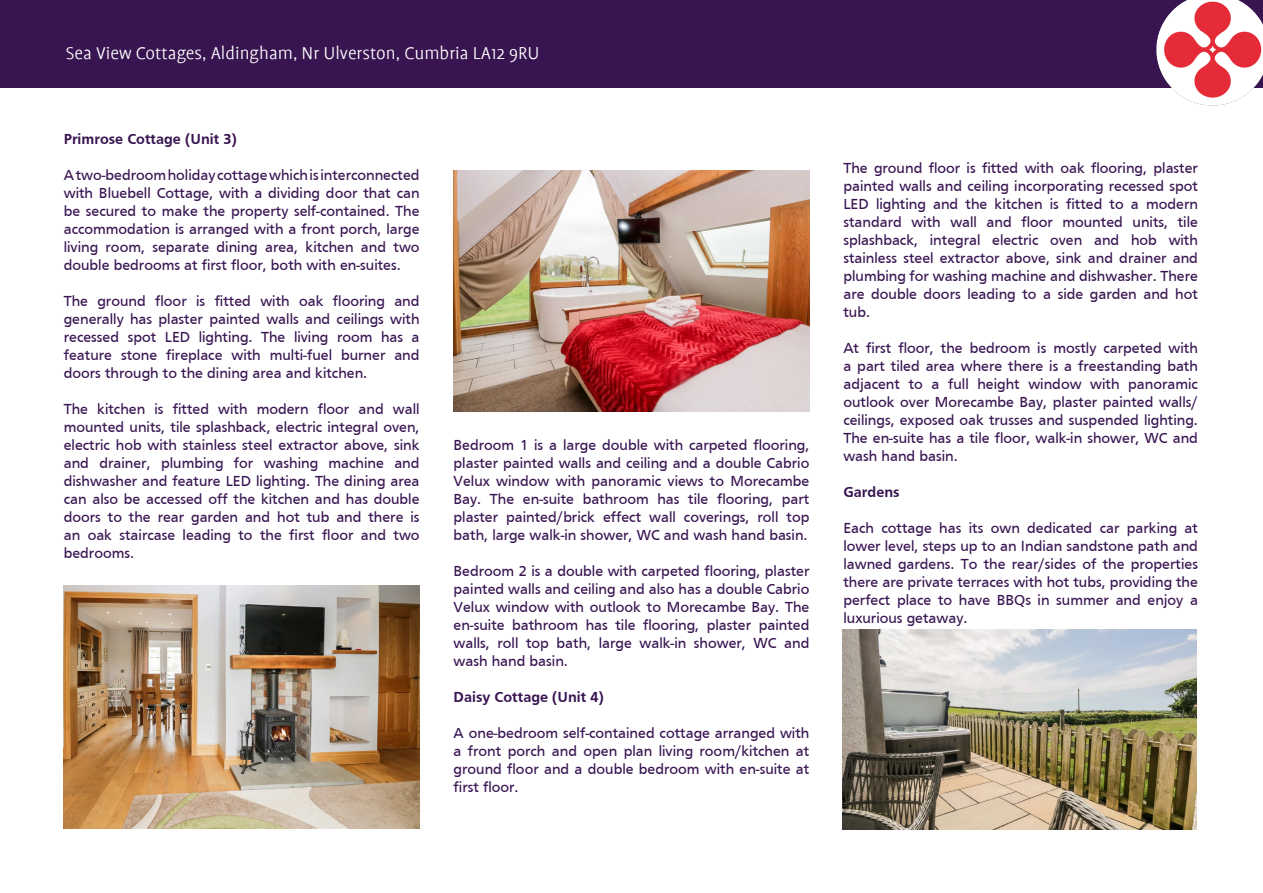
<style>
.page{position:relative;width:1263px;height:893px;background:#fff}
.page>*{position:absolute;margin:0;border:0;box-sizing:border-box;transform-origin:0 0}
.t1{font:300 19.5px "Profile";color:#fff}
.t2{font:15px/18px "Frutiger";color:#381451;text-align:justify}
.t3{font:700 15px "Frutiger";color:#381451}
</style>
<div class="page">
<div style="left:0;top:0;width:1263px;height:87px;background:#381451"></div>
<img style="left:1148px;top:0;width:115px;height:106px">
<img style="left:64px;top:586px;width:355px;height:242px">
<img style="left:454px;top:170px;width:355px;height:241px">
<img style="left:842px;top:629px;width:355px;height:200px">
<p class="t1" style="left:66px;top:43px;width:475px">Sea View Cottages, Aldingham, Nr Ulverston, Cumbria LA12 9RU</p>
<p class="t3" style="left:64px;top:130px;width:174px">Primrose Cottage (Unit 3)</p>
<p class="t2" style="left:64px;top:165px;width:357px">A two-bedroom holiday cottage which is interconnected with Bluebell Cottage, with a dividing door that can be secured to make the property self-contained. The accommodation is arranged with a front porch, large living room, separate dining area, kitchen and two double bedrooms at first floor, both with en-suites.</p>
<p class="t2" style="left:64px;top:291px;width:357px">The ground floor is fitted with oak flooring and generally has plaster painted walls and ceilings with recessed spot LED lighting. The living room has a feature stone fireplace with multi-fuel burner and doors through to the dining area and kitchen.</p>
<p class="t2" style="left:64px;top:399px;width:357px">The kitchen is fitted with modern floor and wall mounted units, tile splashback, electric integral oven, electric hob with stainless steel extractor above, sink and drainer, plumbing for washing machine and dishwasher and feature LED lighting. The dining area can also be accessed off the kitchen and has double doors to the rear garden and hot tub and there is an oak staircase leading to the first floor and two bedrooms.</p>
<p class="t2" style="left:454px;top:435px;width:357px">Bedroom 1 is a large double with carpeted flooring, plaster painted walls and ceiling and a double Cabrio Velux window with panoramic views to Morecambe Bay. The en-suite bathroom has tile flooring, part plaster painted/brick effect wall coverings, roll top bath, large walk-in shower, WC and wash hand basin.</p>
<p class="t2" style="left:454px;top:561px;width:357px">Bedroom 2 is a double with carpeted flooring, plaster painted walls and ceiling and also has a double Cabrio Velux window with outlook to Morecambe Bay. The en-suite bathroom has tile flooring, plaster painted walls, roll top bath, large walk-in shower, WC and wash hand basin.</p>
<p class="t3" style="left:454px;top:688px;width:152px">Daisy Cottage (Unit 4)</p>
<p class="t2" style="left:454px;top:723px;width:357px">A one-bedroom self-contained cottage arranged with a front porch and open plan living room/kitchen at ground floor and a double bedroom with en-suite at first floor.</p>
<p class="t2" style="left:843px;top:159px;width:356px">The ground floor is fitted with oak flooring, plaster painted walls and ceiling incorporating recessed spot LED lighting and the kitchen is fitted to a modern standard with wall and floor mounted units, tile splashback, integral electric oven and hob with stainless steel extractor above, sink and drainer and plumbing for washing machine and dishwasher. There are double doors leading to a side garden and hot tub.</p>
<p class="t2" style="left:843px;top:339px;width:356px">At first floor, the bedroom is mostly carpeted with a part tiled area where there is a freestanding bath adjacent to a full height window with panoramic outlook over Morecambe Bay, plaster painted walls/ ceilings, exposed oak trusses and suspended lighting.<br>The en-suite has a tile floor, walk-in shower, WC and wash hand basin.</p>
<p class="t3" style="left:843px;top:484px;width:58px">Gardens</p>
<p class="t2" style="left:843px;top:519px;width:356px">Each cottage has its own dedicated car parking at lower level, steps up to an Indian sandstone path and lawned gardens. To the rear/sides of the properties there are private terraces with hot tubs, providing the perfect place to have BBQs in summer and enjoy a luxurious getaway.</p>
</div>
